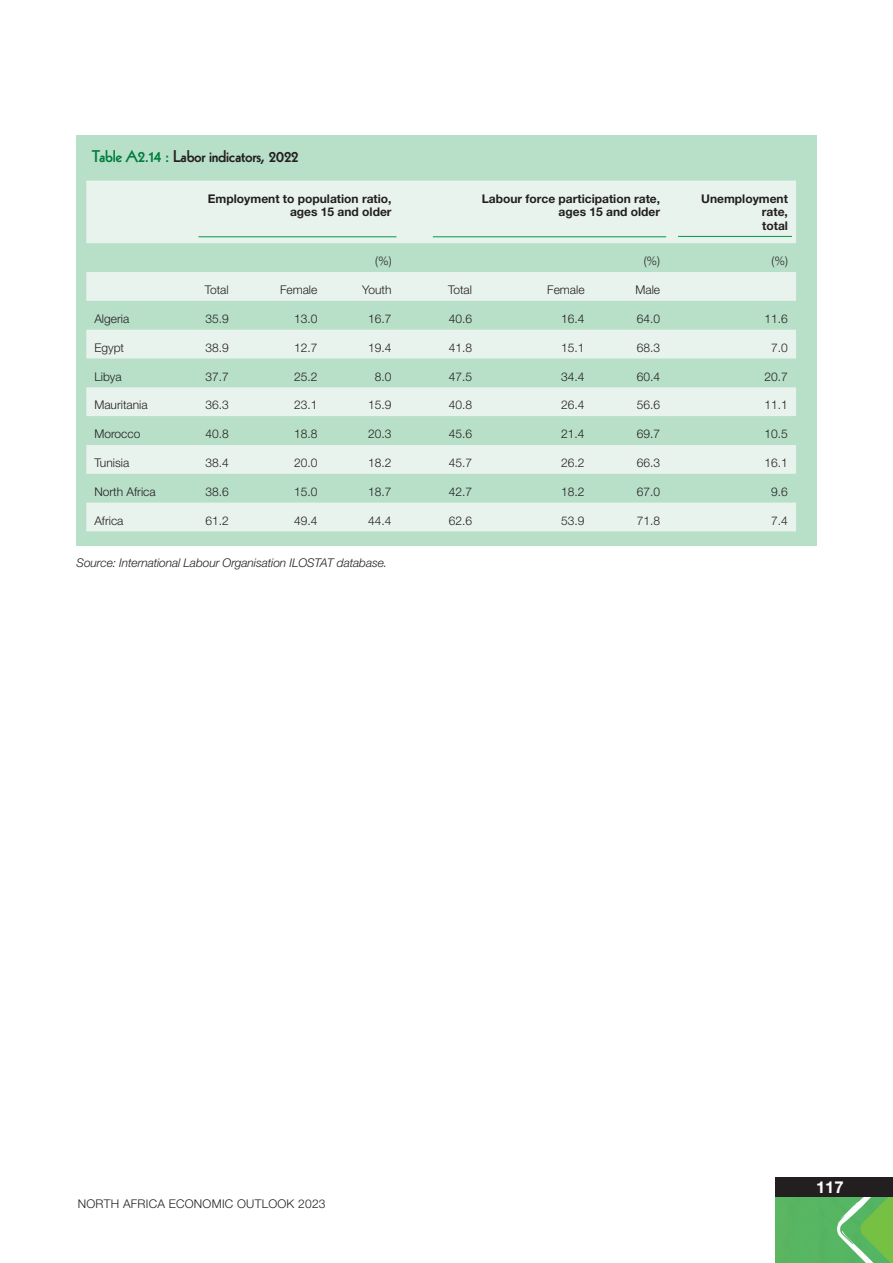
<style>
.page{position:relative;width:893px;height:1263px;background:#fff}
.page>*{position:absolute;margin:0;border:0;box-sizing:border-box;transform-origin:0 0}
.Table{font:800 16.5px "Kabel LT Std";letter-spacing:-.02em;color:#231f20}
.t1{font:700 16.5px "Helvetica Neue LT Pro";color:#fff}
.tABLESSS{font:300 12px "Helvetica Neue LT Pro";color:#231f20}
.tABLESSS-2{font:700 12px/13.5px "Helvetica Neue LT Pro";color:#231f20;text-align:right}
.tABLESSS-3{font:italic 300 12px "Helvetica Neue LT Pro";letter-spacing:-.01em;color:#231f20}
.tABLESSS-4{font:300 12px "Helvetica Neue LT Pro";letter-spacing:.02em;color:#231f20}
.s1{color:#007e3d}
</style>
<div class="page">
<div style="left:775px;top:1197px;width:58px;height:66px;background:#57b661"></div>
<svg style="left:833px;top:1197px;width:60px;height:66px;background:#72c069"></svg>
<div style="left:775px;top:1177px;width:118px;height:20px;background:#231f20"></div>
<div style="left:76px;top:135px;width:740px;height:411px;background:#b8dfc8"></div>
<svg style="left:86px;top:181px;width:710px;height:350px;fill:#e9f3ed"></svg>
<hr style="left:198px;top:236px;width:198px;height:1px;background:#00984a">
<hr style="left:433px;top:236px;width:233px;height:1px;background:#00984a">
<hr style="left:678px;top:236px;width:114px;height:1px;background:#00984a">
<p class="Table" style="left:92px;top:147px;width:208px"><span class="s1">Table A2.14 :</span> Labor indicators, 2022</p>
<p class="tABLESSS-2" style="left:208px;top:191px;width:185px">Employment to population ratio, ages 15 and older</p>
<p class="tABLESSS-2" style="left:482px;top:191px;width:180px">Labour force participation rate, ages 15 and older</p>
<p class="tABLESSS-2" style="left:762px;top:191px;width:28px;text-align:justify;text-indent:-61px">Unemployment rate, total</p>
<p class="tABLESSS" style="left:375px;top:254px;width:18px">(%)</p>
<p class="tABLESSS" style="left:644px;top:254px;width:18px">(%)</p>
<p class="tABLESSS" style="left:771px;top:254px;width:18px">(%)</p>
<p class="tABLESSS" style="left:205px;top:282px;width:26px">Total</p>
<p class="tABLESSS" style="left:280px;top:282px;width:39px">Female</p>
<p class="tABLESSS" style="left:362px;top:282px;width:31px">Youth</p>
<p class="tABLESSS" style="left:448px;top:282px;width:26px">Total</p>
<p class="tABLESSS" style="left:547px;top:282px;width:39px">Female</p>
<p class="tABLESSS" style="left:635px;top:282px;width:26px">Male</p>
<p class="tABLESSS" style="left:94px;top:311px;width:36px">Algeria</p>
<p class="tABLESSS" style="left:205px;top:311px;width:25px">35.9</p>
<p class="tABLESSS" style="left:294px;top:311px;width:25px">13.0</p>
<p class="tABLESSS" style="left:368px;top:311px;width:25px">16.7</p>
<p class="tABLESSS" style="left:449px;top:311px;width:25px">40.6</p>
<p class="tABLESSS" style="left:561px;top:311px;width:25px">16.4</p>
<p class="tABLESSS" style="left:637px;top:311px;width:25px">64.0</p>
<p class="tABLESSS" style="left:765px;top:311px;width:25px">11.6</p>
<p class="tABLESSS" style="left:94px;top:340px;width:31px">Egypt</p>
<p class="tABLESSS" style="left:205px;top:340px;width:25px">38.9</p>
<p class="tABLESSS" style="left:294px;top:340px;width:25px">12.7</p>
<p class="tABLESSS" style="left:368px;top:340px;width:25px">19.4</p>
<p class="tABLESSS" style="left:449px;top:340px;width:25px">41.8</p>
<p class="tABLESSS" style="left:561px;top:340px;width:25px">15.1</p>
<p class="tABLESSS" style="left:637px;top:340px;width:25px">68.3</p>
<p class="tABLESSS" style="left:771px;top:340px;width:18px">7.0</p>
<p class="tABLESSS" style="left:94px;top:369px;width:29px">Libya</p>
<p class="tABLESSS" style="left:205px;top:369px;width:25px">37.7</p>
<p class="tABLESSS" style="left:294px;top:369px;width:25px">25.2</p>
<p class="tABLESSS" style="left:375px;top:369px;width:18px">8.0</p>
<p class="tABLESSS" style="left:449px;top:369px;width:25px">47.5</p>
<p class="tABLESSS" style="left:561px;top:369px;width:25px">34.4</p>
<p class="tABLESSS" style="left:637px;top:369px;width:25px">60.4</p>
<p class="tABLESSS" style="left:765px;top:369px;width:25px">20.7</p>
<p class="tABLESSS" style="left:94px;top:398px;width:55px">Mauritania</p>
<p class="tABLESSS" style="left:205px;top:398px;width:25px">36.3</p>
<p class="tABLESSS" style="left:294px;top:398px;width:25px">23.1</p>
<p class="tABLESSS" style="left:368px;top:398px;width:25px">15.9</p>
<p class="tABLESSS" style="left:449px;top:398px;width:25px">40.8</p>
<p class="tABLESSS" style="left:561px;top:398px;width:25px">26.4</p>
<p class="tABLESSS" style="left:637px;top:398px;width:25px">56.6</p>
<p class="tABLESSS" style="left:765px;top:398px;width:25px">11.1</p>
<p class="tABLESSS" style="left:94px;top:427px;width:48px">Morocco</p>
<p class="tABLESSS" style="left:205px;top:427px;width:25px">40.8</p>
<p class="tABLESSS" style="left:294px;top:427px;width:25px">18.8</p>
<p class="tABLESSS" style="left:368px;top:427px;width:25px">20.3</p>
<p class="tABLESSS" style="left:449px;top:427px;width:25px">45.6</p>
<p class="tABLESSS" style="left:561px;top:427px;width:25px">21.4</p>
<p class="tABLESSS" style="left:637px;top:427px;width:25px">69.7</p>
<p class="tABLESSS" style="left:765px;top:427px;width:25px">10.5</p>
<p class="tABLESSS" style="left:94px;top:455px;width:36px">Tunisia</p>
<p class="tABLESSS" style="left:205px;top:455px;width:25px">38.4</p>
<p class="tABLESSS" style="left:294px;top:455px;width:25px">20.0</p>
<p class="tABLESSS" style="left:368px;top:455px;width:25px">18.2</p>
<p class="tABLESSS" style="left:449px;top:455px;width:25px">45.7</p>
<p class="tABLESSS" style="left:561px;top:455px;width:25px">26.2</p>
<p class="tABLESSS" style="left:637px;top:455px;width:25px">66.3</p>
<p class="tABLESSS" style="left:765px;top:455px;width:25px">16.1</p>
<p class="tABLESSS" style="left:94px;top:484px;width:63px">North Africa</p>
<p class="tABLESSS" style="left:205px;top:484px;width:25px">38.6</p>
<p class="tABLESSS" style="left:294px;top:484px;width:25px">15.0</p>
<p class="tABLESSS" style="left:368px;top:484px;width:25px">18.7</p>
<p class="tABLESSS" style="left:449px;top:484px;width:25px">42.7</p>
<p class="tABLESSS" style="left:561px;top:484px;width:25px">18.2</p>
<p class="tABLESSS" style="left:637px;top:484px;width:25px">67.0</p>
<p class="tABLESSS" style="left:771px;top:484px;width:18px">9.6</p>
<p class="tABLESSS" style="left:94px;top:513px;width:31px">Africa</p>
<p class="tABLESSS" style="left:205px;top:513px;width:25px">61.2</p>
<p class="tABLESSS" style="left:294px;top:513px;width:25px">49.4</p>
<p class="tABLESSS" style="left:368px;top:513px;width:25px">44.4</p>
<p class="tABLESSS" style="left:449px;top:513px;width:25px">62.6</p>
<p class="tABLESSS" style="left:561px;top:513px;width:25px">53.9</p>
<p class="tABLESSS" style="left:637px;top:513px;width:25px">71.8</p>
<p class="tABLESSS" style="left:771px;top:513px;width:18px">7.4</p>
<p class="tABLESSS-3" style="left:77px;top:556px;width:312px">Source: International Labour Organisation ILOSTAT database.</p>
<p class="tABLESSS-4" style="left:78px;top:1196px;width:249px">NORTH AFRICA ECONOMIC OUTLOOK 2023</p>
<h1 class="t1" style="left:816px;top:1177px;width:29px">117</h1>
</div>
